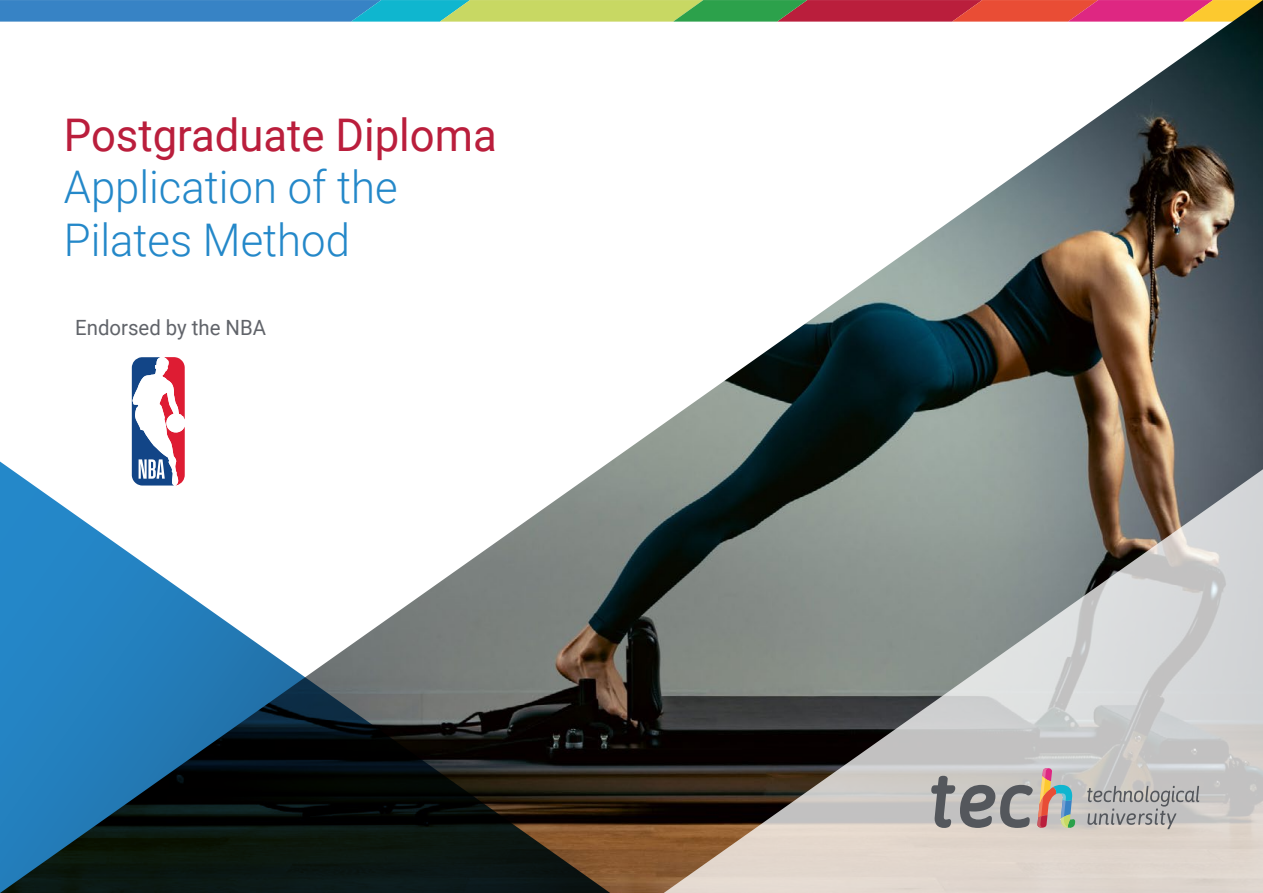
<style>
.page{position:relative;width:1263px;height:893px;background:#fff}
.page>*{position:absolute;margin:0;border:0;box-sizing:border-box;transform-origin:0 0}
.t1{font:300 45px/52.5px "Roboto";color:#2488c9}
.t2{font:45px "Roboto";color:#ba1e3c}
.t3{font:21px "Roboto";color:#61646a}
</style>
<div class="page">
<img style="left:0;top:0;width:1263px;height:454px">
<svg style="left:0;top:446px;width:640px;height:447px"></svg>
<svg style="left:634px;top:454px;width:629px;height:439px;background:#969692"></svg>
<svg style="left:132px;top:357px;width:53px;height:129px"></svg>
<svg style="left:931px;top:768px;width:144px;height:60px;background:#a6a2a0"></svg>
<svg style="left:1087px;top:786px;width:112px;height:43px;background:#b2b0af"></svg>
<p class="t2" style="left:64px;top:103px;width:434px">Postgraduate Diploma</p>
<p class="t1" style="left:64px;top:159px;width:335px">Application of the<br>Pilates Method</p>
<p class="t3" style="left:75px;top:313px;width:192px">Endorsed by the NBA</p>
</div>
